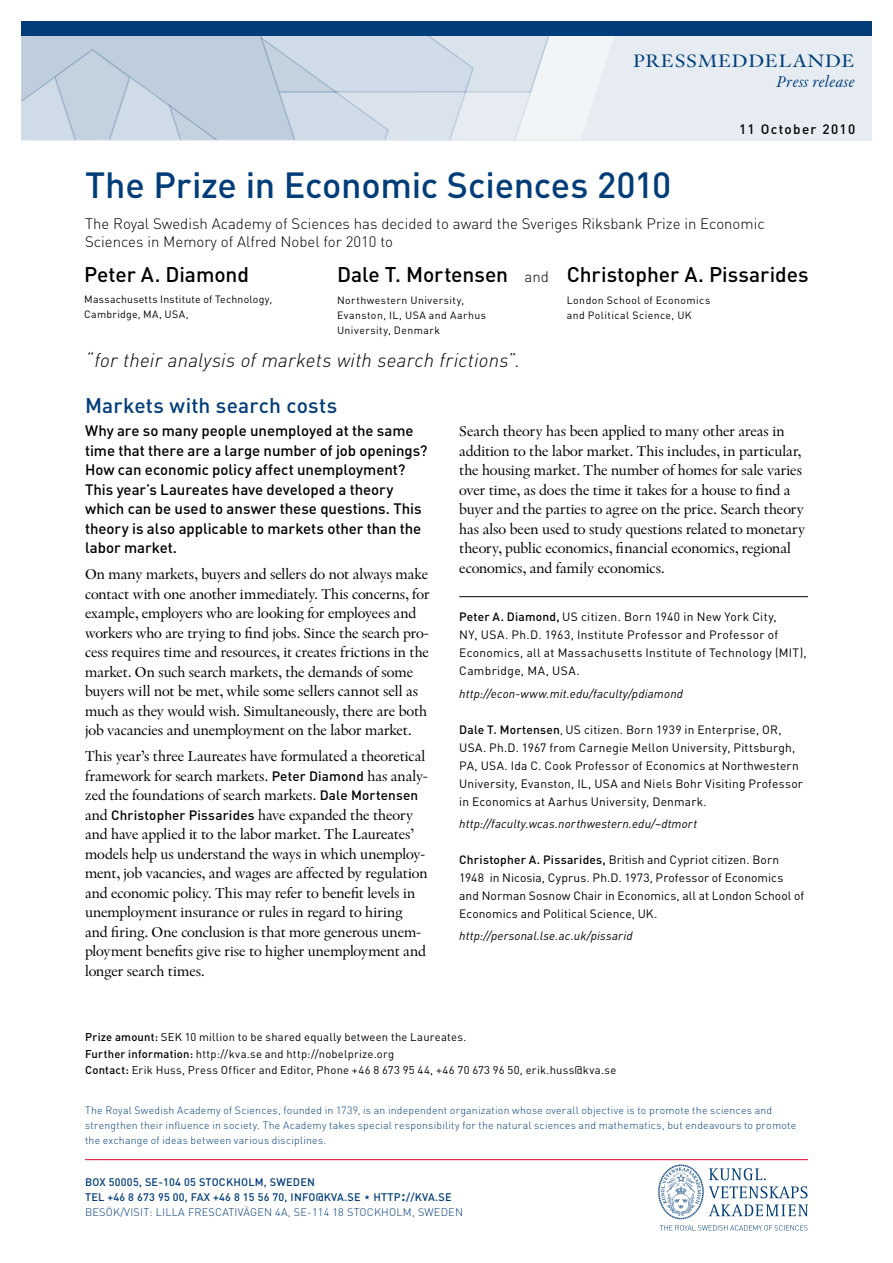
<style>
.page{position:relative;width:893px;height:1263px;background:#fff}
.page>*{position:absolute;margin:0;border:0;box-sizing:border-box;transform-origin:0 0}
.t1{font:500 36px "DIN Pro";letter-spacing:-.01em;color:#003d79}
.t2{font:500 21px "DIN Pro";letter-spacing:-.005em;color:#000}
.t3{font:500 21px "DIN Pro";letter-spacing:.005em;color:#003d79}
.t4{font:italic 300 19.5px "DIN Pro";letter-spacing:.01em;color:#000}
.t5{font:18.9px "Indigo Twenty";letter-spacing:.03em;color:#003d79;scale:1.11 1}
.t6{font:italic 16.5px "Indigo Twenty";letter-spacing:.03em;color:#003d79}
.t7{font:15px/19.5px "Indigo Twenty";letter-spacing:-.01em;color:#000}
.t8{font:500 15px/19.5px "DIN Pro";letter-spacing:-.005em;color:#000}
.t9{font:300 15px/18px "DIN Pro";color:#000}
.t10{font:500 13.5px "DIN Pro";letter-spacing:.1em;color:#000}
.t11{font:12px/18px "DIN Pro";letter-spacing:.015em;color:#000}
.t12{font:italic 12px "DIN Pro";letter-spacing:.015em;color:#000}
.t13{font:11.25px/16.5px "DIN Pro";letter-spacing:.02em;color:#000}
.t14{font:500 10.8px/15px "DIN Pro";letter-spacing:.02em;color:#003d79}
.t15{font:300 10.5px/15px "DIN Pro";letter-spacing:.02em;color:#003d79}
.t16{font:10.5px/15px "DIN Pro";letter-spacing:.04em;color:#000}
.s1{font-family:"DIN Pro";font-weight:500;font-size:13.5px}
.s2{font-weight:500}
.s3{font-size:10.5px}
.s4{font-size:16.5px}
.s5{font-weight:300}
</style>
<div class="page">
<div style="left:21px;top:21px;width:851px;height:119px;background:#e6ecf2"></div>
<svg style="left:21px;top:36px;width:593px;height:104px"></svg>
<div style="left:21px;top:21px;width:851px;height:15px;background:#003d79"></div>
<svg style="left:660px;top:1225px;width:148px;height:5px"></svg>
<svg style="left:658px;top:1164px;width:150px;height:55px"></svg>
<hr style="left:85px;top:1159px;width:723px;height:1px;background:#e30029">
<hr style="left:459px;top:596px;width:349px;height:1px;background:#000">
<p class="t5" style="left:633px;top:49px;width:201px">PRESSMEDDELANDE</p>
<p class="t6" style="left:777px;top:71px;width:79px">Press release</p>
<p class="t10" style="left:739px;top:120px;width:118px">11 October 2010</p>
<h1 class="t1" style="left:85px;top:160px;width:588px">The Prize in Economic Sciences 2010</h1>
<p class="t9" style="left:85px;top:214px;width:681px">The Royal Swedish Academy of Sciences has decided to award the Sveriges Riksbank Prize in Economic<br>Sciences in Memory of Alfred Nobel for 2010 to</p>
<h2 class="t2" style="left:84px;top:260px;width:166px">Peter A. Diamond</h2>
<p class="t16" style="left:84px;top:291px;width:189px">Massachusetts Institute of Technology,<br>Cambridge, MA, USA,</p>
<h2 class="t2" style="left:337px;top:260px;width:173px">Dale T. Mortensen</h2>
<p class="t16" style="left:337px;top:292px;width:150px">Northwestern University,<br>Evanston, IL, USA and Aarhus<br>University, Denmark</p>
<p class="t9" style="left:524px;top:267px;width:26px">and</p>
<h3 class="t4" style="left:85px;top:348px;width:436px">“for their analysis of markets with search frictions”.</h3>
<h2 class="t3" style="left:85px;top:391px;width:254px">Markets with search costs</h2>
<h2 class="t2" style="left:567px;top:260px;width:243px">Christopher A. Pissarides</h2>
<p class="t16" style="left:567px;top:292px;width:145px">London School of Economics and Political Science, UK</p>
<p class="t8" style="left:85px;top:420px;width:344px">Why are so many people unemployed at the same time that there are a large number of job openings?<br>How can economic policy affect unemployment?<br>This year’s Laureates have developed a theory which can be used to answer these questions. This theory is also applicable to markets other than the labor market.</p>
<p class="t7" style="left:85px;top:564px;width:346px">On many markets, buyers and sellers do not always make contact with one another immediately. This concerns, for example, employers who are looking for employees and workers who are trying to find jobs. Since the search pro&shy;cess requires time and resources, it creates frictions in the market. On such search markets, the demands of some buyers will not be met, while some sellers cannot sell as much as they would wish. Simultaneously, there are both job vacancies and unemployment on the labor market.</p>
<p class="t7" style="left:85px;top:746px;width:344px">This year’s three Laureates have formulated a theoretical framework for search markets. <span class="s1">Peter Diamond</span> has analy&shy;zed the foundations of search markets. <span class="s1">Dale Mortensen </span>and <span class="s1">Christopher Pissarides</span> have expanded the theory and have applied it to the labor market. The Laureates’ models help us understand the ways in which unemploy&shy;ment, job vacancies, and wages are affected by regulation and economic policy. This may refer to benefit levels in unemployment insurance or rules in regard to hiring and firing. One conclusion is that more generous unem&shy;ployment benefits give rise to higher unemployment and longer search times.</p>
<p class="t7" style="left:459px;top:421px;width:348px">Search theory has been applied to many other areas in addition to the labor market. This includes, in particular, the housing market. The number of homes for sale varies over time, as does the time it takes for a house to find a buyer and the parties to agree on the price. Search theory has also been used to study questions related to monetary theory, public economics, financial economics, regional economics, and family economics.</p>
<p class="t11" style="left:459px;top:607px;width:349px"><span class="s2">Peter A. Diamond,</span> US citizen. Born 1940 in New York City,<br>NY, USA. Ph.D. 1963, Institute Professor and Professor of Economics, all at Massachusetts Institute of Technology (MIT), Cambridge, MA, USA.</p>
<p class="t12" style="left:459px;top:686px;width:225px">http://econ-www.mit.edu/faculty/pdiamond</p>
<p class="t11" style="left:459px;top:720px;width:345px"><span class="s2">Dale T. Mortensen</span><span class="s3">,</span> US citizen. Born 1939 in Enterprise, OR, USA. Ph.D. 1967 from Carnegie Mellon University, Pittsburgh, PA, USA. Ida C. Cook Professor of Economics at Northwestern University, Evanston, IL, USA and Niels Bohr Visiting Professor in Economics at Aarhus University, Denmark.</p>
<p class="t12" style="left:459px;top:816px;width:239px">http://faculty.wcas.northwestern.edu/~dtmort</p>
<p class="t11" style="left:459px;top:850px;width:346px"><span class="s2">Christopher A. Pissarides,</span> British and Cypriot citizen. Born 1948 in Nicosia, Cyprus. Ph.D. 1973, Professor of Economics and Norman Sosnow Chair in Economics, all at London School of Economics and Political Science, UK.</p>
<p class="t12" style="left:459px;top:928px;width:175px">http://personal.lse.ac.uk/pissarid</p>
<p class="t13" style="left:85px;top:1028px;width:533px"><span class="s2">Prize amount:</span> SEK 10 million to be shared equally between the Laureates.<br><span class="s2">Further information:</span> http://kva.se and http://nobelprize.org<br><span class="s2">Contact:</span> Erik Huss, Press Officer and Editor, Phone +46 8 673 95 44, +46 70 673 96 50, erik.huss@kva.se</p>
<p class="t15" style="left:85px;top:1102px;width:713px">The Royal Swedish Academy of Sciences, founded in 1739, is an independent organization whose overall objective is to promote the sciences and strengthen their influence in society. The Academy takes special responsibility for the natural sciences and mathematics, but endeavours to promote the exchange of ideas between various disciplines.</p>
<p class="t14" style="left:85px;top:1174px;width:379px">BOX 50005, SE-104 05 STOCKHOLM, SWEDEN<br>TEL +46 8 673 95 00, FAX +46 8 15 56 70, INFO@KVA.SE HTTP<span class="s4">:</span>//KVA.SE<br><span class="s5">BESÖK/VISIT: LILLA FRESCATIVÄGEN 4A, SE-114 18 STOCKHOLM, SWEDEN</span></p>
</div>
